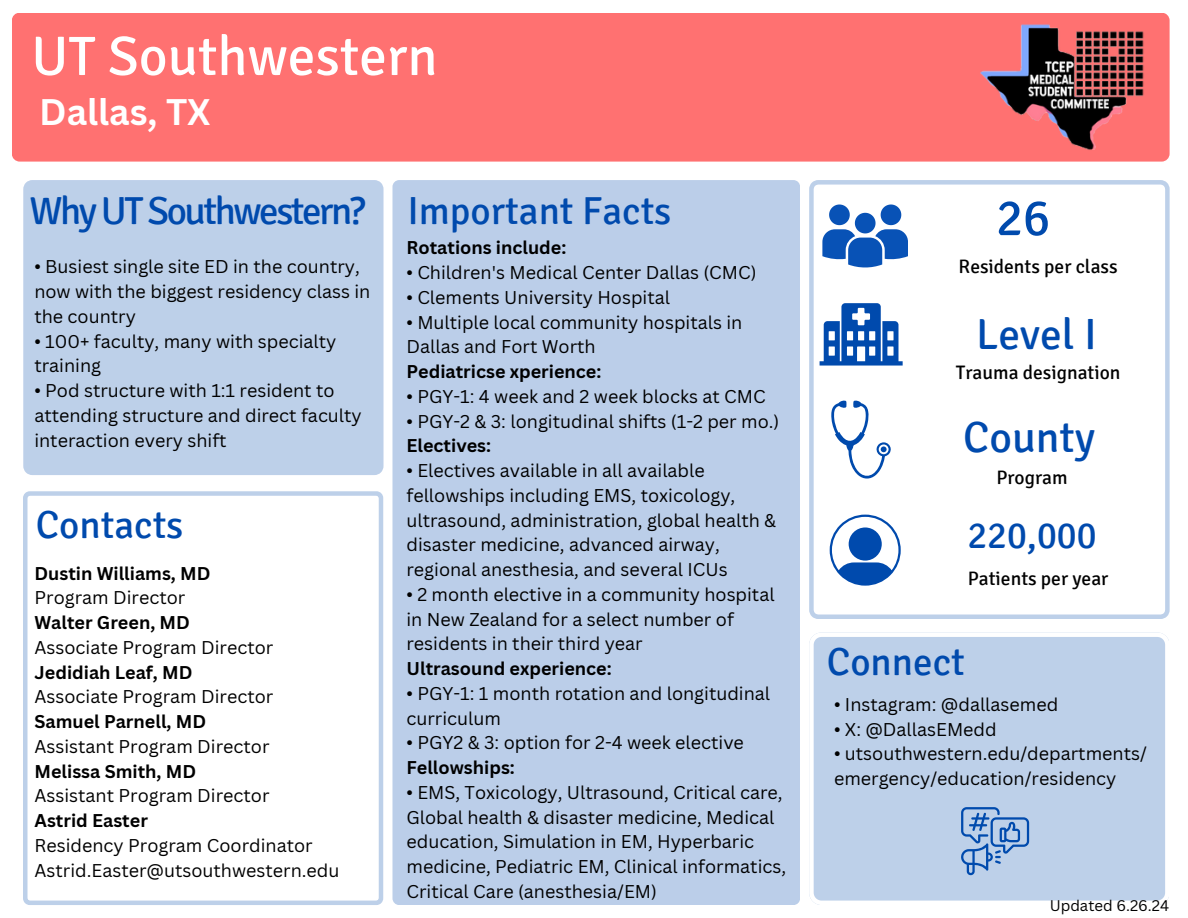
<style>
.page{position:relative;width:1188px;height:918px;background:#fff}
.page>*{position:absolute;margin:0;border:0;box-sizing:border-box;transform-origin:0 0}
.t1{font:55.5px "Signika";color:#fff}
.t2{font:51px "Signika";color:#004aad}
.t3{font:43.5px "Signika";color:#004aad}
.t4{font:39px "Signika";color:#004aad}
.t5{font:39px "Signika";letter-spacing:-.06em;color:#004aad}
.t6{font:37.5px "Signika";color:#004aad}
.t7{font:700 36px "Canva Sans";color:#fff}
.t8{font:19.5px "Signika";color:#000}
.t9{font:18px/24.8px "Canva Sans";color:#000}
.t10{font:700 18px "Canva Sans";color:#000}
.t11{font:15px "Canva Sans";color:#000}
.s1{font-weight:700}
</style>
<div class="page">
<div style="left:12px;top:13px;width:1158px;height:149px;background:#ff7171;border-radius:8px"></div>
<svg style="left:23px;top:491px;width:360px;height:414px"></svg>
<div style="left:392px;top:180px;width:408px;height:725px;background:#bbcee9;border-radius:7px"></div>
<img style="left:956px;top:13px;width:214px;height:149px">
<svg style="left:809px;top:180px;width:360px;height:439px"></svg>
<svg style="left:820px;top:303px;width:83px;height:62px"></svg>
<svg style="left:831px;top:400px;width:60px;height:80px"></svg>
<svg style="left:830px;top:515px;width:71px;height:70px"></svg>
<div style="left:809px;top:632px;width:360px;height:273px;background:#bdd0e9"></div>
<div style="left:23px;top:180px;width:361px;height:295px;background:#bdd0e9"></div>
<svg style="left:822px;top:205px;width:86px;height:63px"></svg>
<svg style="left:961px;top:807px;width:68px;height:68px;background:#8daed9"></svg>
<h1 class="t1" style="left:31px;top:23px;width:408px">UT Southwestern</h1>
<h3 class="t7" style="left:39px;top:87px;width:173px">Dallas, TX</h3>
<h4 class="t5" style="left:29px;top:187px;width:338px">Why UT Southwestern?</h4>
<h4 class="t9" style="left:34px;top:254px;width:338px">• Busiest single site ED in the country, now with the biggest residency class in the country</h4>
<h4 class="t9" style="left:34px;top:328px;width:304px">• 100+ faculty, many with specialty training</h4>
<h4 class="t9" style="left:34px;top:378px;width:329px">• Pod structure with 1:1 resident to attending structure and direct faculty interaction every shift</h4>
<h5 class="t4" style="left:36px;top:501px;width:149px">Contacts</h5>
<h5 class="t9" style="left:34px;top:560px;width:306px"><span class="s1">Dustin Williams, MD<br></span>Program Director<br><span class="s1">Walter Green, MD<br></span>Associate Program Director<br><span class="s1">Jedidiah Leaf, MD<br></span>Associate Program Director<br><span class="s1">Samuel Parnell, MD<br></span>Assistant Program Director<br><span class="s1">Melissa Smith, MD<br></span>Assistant Program Director<br><span class="s1">Astrid Easter<br></span>Residency Program Coordinator<br>Astrid.Easter@utsouthwestern.edu</h5>
<h5 class="t4" style="left:407px;top:187px;width:265px">Important Facts</h5>
<h5 class="t10" style="left:407px;top:235px;width:161px">Rotations include:</h5>
<h5 class="t9" style="left:407px;top:260px;width:352px">• Children's Medical Center Dallas (CMC)</h5>
<h5 class="t9" style="left:407px;top:284px;width:265px">• Clements University Hospital</h5>
<h5 class="t9" style="left:407px;top:309px;width:337px">• Multiple local community hospitals in<br>Dallas and Fort Worth<br><span class="s1">Pediatricse xperience:</span></h5>
<h5 class="t9" style="left:407px;top:383px;width:361px">• PGY-1: 4 week and 2 week blocks at CMC</h5>
<h5 class="t9" style="left:407px;top:408px;width:374px">• PGY-2 &amp; 3: longitudinal shifts (1-2 per mo.)<br><span class="s1">Electives:</span></h5>
<h5 class="t9" style="left:407px;top:458px;width:371px">• Electives available in all available fellowships including EMS, toxicology, ultrasound, administration, global health &amp; disaster medicine, advanced airway, regional anesthesia, and several ICUs</h5>
<h5 class="t9" style="left:407px;top:581px;width:370px">• 2 month elective in a community hospital in New Zealand for a select number of residents in their third year<br><span class="s1">Ultrasound experience:</span></h5>
<h5 class="t9" style="left:407px;top:680px;width:365px">• PGY-1: 1 month rotation and longitudinal curriculum</h5>
<h5 class="t9" style="left:407px;top:730px;width:339px">• PGY2 &amp; 3: option for 2-4 week elective<br><span class="s1">Fellowships:</span></h5>
<h5 class="t9" style="left:407px;top:779px;width:381px">• EMS, Toxicology, Ultrasound, Critical care, Global health &amp; disaster medicine, Medical education, Simulation in EM, Hyperbaric medicine, Pediatric EM, Clinical informatics, Critical Care (anesthesia/EM)</h5>
<p class="t2" style="left:996px;top:187px;width:56px">26</p>
<p class="t8" style="left:959px;top:255px;width:161px">Residents per class</p>
<h5 class="t3" style="left:976px;top:308px;width:122px">Level I</h5>
<p class="t8" style="left:956px;top:360px;width:166px">Trauma designation</p>
<h5 class="t3" style="left:963px;top:412px;width:133px">County</h5>
<p class="t8" style="left:996px;top:466px;width:73px">Program</p>
<h2 class="t6" style="left:967px;top:513px;width:131px">220,000</h2>
<p class="t8" style="left:968px;top:567px;width:142px">Patients per year</p>
<h2 class="t4" style="left:827px;top:638px;width:139px">Connect</h2>
<h5 class="t9" style="left:834px;top:692px;width:226px">• Instagram: @dallasemed</h5>
<h5 class="t9" style="left:834px;top:716px;width:164px">• X: @DallasEMedd</h5>
<h5 class="t9" style="left:834px;top:741px;width:314px">• utsouthwestern.edu/departments/ emergency/education/residency</h5>
<h4 class="t11" style="left:1050px;top:895px;width:121px">Updated 6.26.24</h4>
</div>
